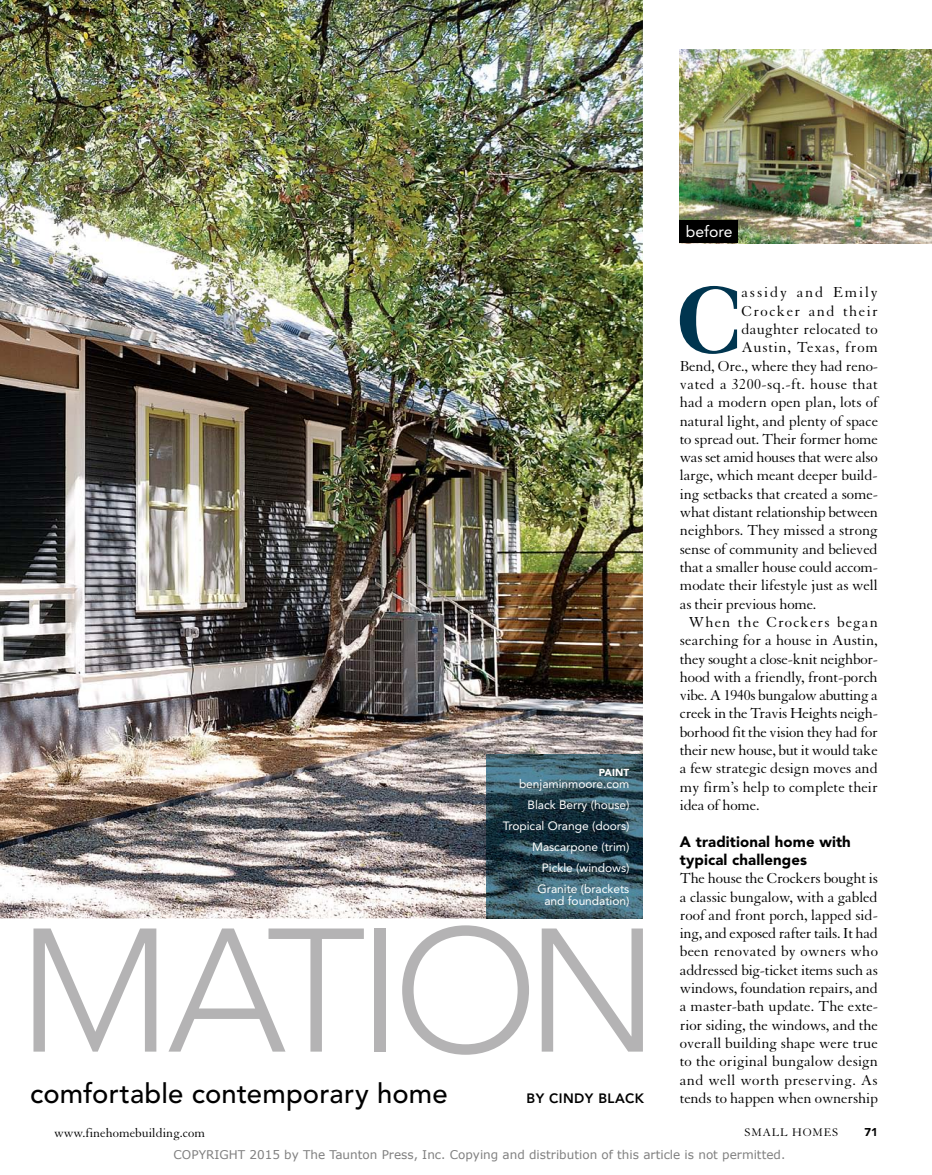
<style>
.page{position:relative;width:932px;height:1175px;background:#fff}
.page>*{position:absolute;margin:0;border:0;box-sizing:border-box;transform-origin:0 0}
.t1{font:300 173.85px "Avenir LT Std";letter-spacing:-.05em;color:#b4b3b4}
.t2{font:500 98.1px "Walbaum EFOP";color:#00354f}
.t3{font:500 27.45px "Avenir LT Std";letter-spacing:.005em;color:#000}
.t4{font:15.75px/18.3px "Granjon LT Std";letter-spacing:-.01em;color:#000;text-align:justify}
.t5{font:15.75px "Granjon LT Std";letter-spacing:.025em;color:#000}
.t6{font:15.75px "Granjon LT Std";letter-spacing:.07em;color:#000}
.t7{font:15.75px "Granjon LT Std";letter-spacing:.015em;color:#000}
.t8{font:15.75px "Granjon LT Std";letter-spacing:.045em;color:#000}
.t9{font:15.75px "Granjon LT Std";letter-spacing:.09em;color:#000}
.t10{font:15.75px "Granjon LT Std";letter-spacing:.115em;color:#000}
.t11{font:15.75px "Avenir LT Std";color:#fff}
.t12{font:900 15px/18.3px "Avenir LT Std";letter-spacing:.005em;color:#000}
.t13{font:13.5px "Granjon LT Std";color:#000}
.t14{font:800 13.5px "Avenir LT Std";letter-spacing:.03em;color:#000}
.t15{font:12px/21px "Avenir LT Std";letter-spacing:-.005em;color:#fff;text-align:right}
.t16{font:12px "Verdana";color:#808080}
.t17{font:12px "Granjon LT Std";letter-spacing:.07em;color:#000}
.t18{font:900 11.25px "Avenir LT Std";color:#000}
.t19{font:900 10.2px "Avenir LT Std";letter-spacing:.015em;color:#fff}
</style>
<div class="page">
<img style="left:0;top:0;width:643px;height:918px">
<img style="left:680px;top:49px;width:252px;height:194px">
<img style="left:486px;top:754px;width:157px;height:164px">
<div style="left:680px;top:221px;width:58px;height:22px;background:#000"></div>
<p class="t19" style="left:598px;top:766px;width:32px">paint</p>
<p class="t15" style="left:503px;top:773px;width:128px">benjaminmoore.com<br>Black Berry (house)<br>Tropical Orange (doors)<br>Mascarpone (trim)<br>Pickle (windows)<br>Granite (brackets</p>
<p class="t15" style="left:544px;top:890px;width:87px">and foundation)</p>
<h1 class="t1" style="left:18px;top:889px;width:643px">MATION</h1>
<h3 class="t3" style="left:30px;top:1077px;width:419px">comfortable contemporary home</h3>
<p class="t14" style="left:526px;top:1090px;width:119px">BY CINDY BLACK</p>
<p class="t11" style="left:686px;top:223px;width:48px">before</p>
<h2 class="t2" style="left:675px;top:267px;width:69px">C</h2>
<p class="t10" style="left:741px;top:284px;width:138px">assidy and Emily</p>
<p class="t9" style="left:741px;top:302px;width:138px">Crocker and their</p>
<p class="t7" style="left:741px;top:321px;width:138px">daughter relocated to</p>
<p class="t8" style="left:741px;top:339px;width:138px">austin, Texas, from</p>
<p class="t4" style="left:680px;top:357px;width:200px">Bend, Ore., where they had reno-</p>
<p class="t5" style="left:680px;top:375px;width:199px">vated a 3200-sq.-ft. house that</p>
<p class="t4" style="left:680px;top:393px;width:200px">had a modern open plan, lots of</p>
<p class="t4" style="left:680px;top:412px;width:200px">natural light, and plenty of space</p>
<p class="t4" style="left:680px;top:430px;width:199px">to spread out. Their former home</p>
<p class="t4" style="left:680px;top:448px;width:199px">was set amid houses that were also</p>
<p class="t4" style="left:680px;top:467px;width:199px">large, which meant deeper build-</p>
<p class="t4" style="left:680px;top:485px;width:200px">ing setbacks that created a some-</p>
<p class="t4" style="left:680px;top:503px;width:200px">what distant relationship between</p>
<p class="t4" style="left:680px;top:521px;width:199px">neighbors. They missed a strong</p>
<p class="t4" style="left:680px;top:540px;width:199px">sense of community and believed</p>
<p class="t4" style="left:680px;top:558px;width:199px">that a smaller house could accom-</p>
<p class="t4" style="left:680px;top:576px;width:199px">modate their lifestyle just as well</p>
<p class="t4" style="left:680px;top:595px;width:138px">as their previous home.</p>
<p class="t6" style="left:689px;top:613px;width:190px">When the Crockers began</p>
<p class="t4" style="left:680px;top:631px;width:199px">searching for a house in austin,</p>
<p class="t4" style="left:680px;top:650px;width:200px">they sought a close-knit neighbor-</p>
<p class="t4" style="left:680px;top:668px;width:199px">hood with a friendly, front-porch</p>
<p class="t4" style="left:680px;top:686px;width:199px">vibe. a 1940s bungalow abutting a</p>
<p class="t4" style="left:680px;top:705px;width:200px">creek in the Travis Heights neigh-</p>
<p class="t4" style="left:680px;top:723px;width:199px">borhood fit the vision they had for</p>
<p class="t4" style="left:680px;top:741px;width:199px">their new house, but it would take</p>
<p class="t4" style="left:680px;top:759px;width:199px">a few strategic design moves and</p>
<p class="t4" style="left:680px;top:778px;width:199px">my firm’s help to complete their</p>
<p class="t4" style="left:680px;top:796px;width:81px">idea of home.</p>
<p class="t12" style="left:680px;top:832px;width:172px">a traditional home with typical challenges</p>
<p class="t4" style="left:680px;top:869px;width:200px">The house the Crockers bought is a classic bungalow, with a gabled roof and front porch, lapped sid&shy;ing, and exposed rafter tails. It had been renovated by owners who addressed big-ticket items such as windows, foundation repairs, and a master-bath update. The exte&shy;rior siding, the windows, and the overall building shape were true to the original bungalow design and well worth preserving. as tends to happen when ownership</p>
<p class="t13" style="left:54px;top:1125px;width:152px">www.finehomebuilding.com</p>
<p class="t17" style="left:744px;top:1126px;width:95px">SMaLL HOMES</p>
<p class="t18" style="left:864px;top:1125px;width:15px">71</p>
<p class="t16" style="left:174px;top:1146px;width:613px">COPYRIGHT 2015 by The Taunton Press, Inc. Copying and distribution of this article is not permitted.</p>
</div>
